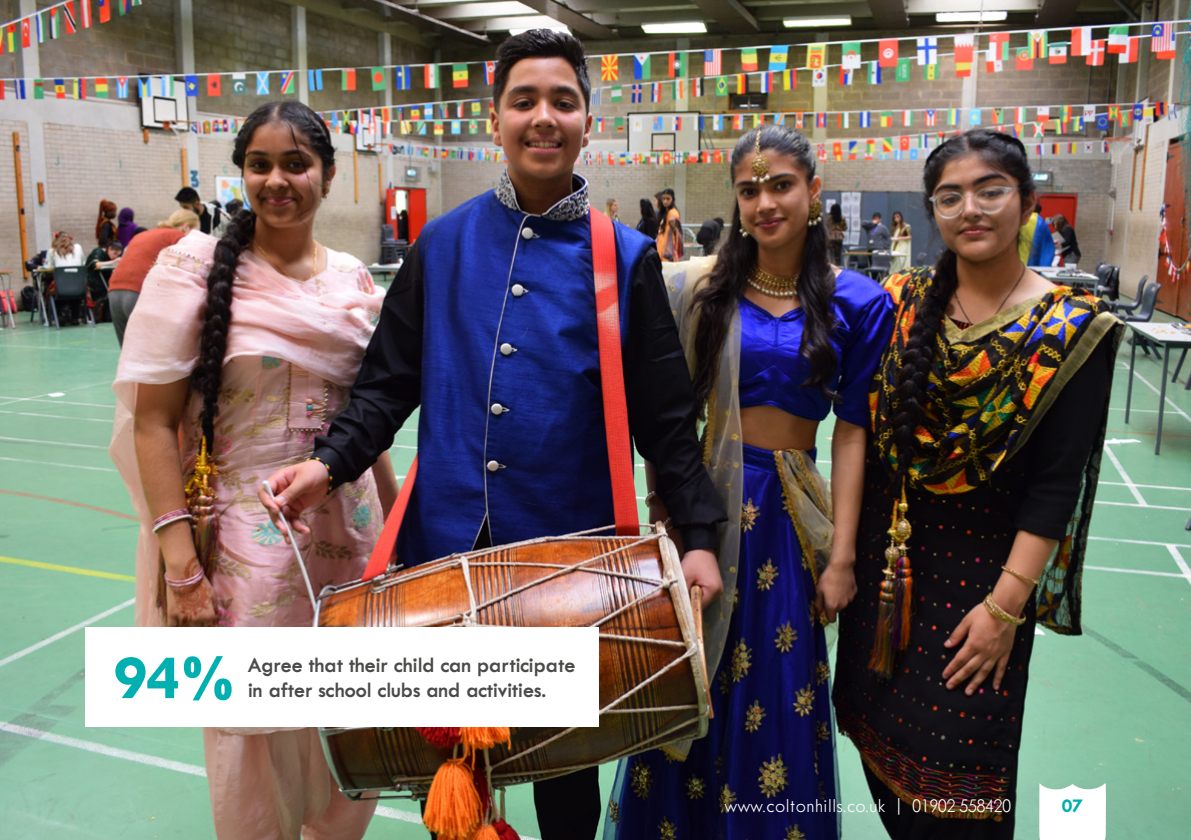
<style>
.page{position:relative;width:1191px;height:840px;background:#fff}
.page>*{position:absolute;margin:0;border:0;box-sizing:border-box;transform-origin:0 0}
.t1{font:700 64.8px "Tw Cen MT Std";color:#00b0b0}
.t2{font:600 22px "Tw Cen MT Std";color:#4a4a49}
.t3{font:300 20px "Tw Cen MT Std";color:#fff}
.t4{font:700 20px "Tw Cen MT Std";color:#00b0b0}
.s1{font-weight:800;font-stretch:condensed;font-size:62.6px}
</style>
<div class="page">
<img style="left:0;top:0;width:520px;height:839px">
<img style="left:520px;top:0;width:671px;height:839px">
<div style="left:85px;top:627px;width:513px;height:99px;background:#fff"></div>
<h1 class="t1" style="left:113px;top:642px;width:122px">94<span class="s1">%</span></h1>
<p class="t2" style="left:248px;top:652px;width:329px">Agree that their child can participate</p>
<p class="t2" style="left:248px;top:677px;width:300px">in after school clubs and activities.</p>
<p class="t3" style="left:724px;top:794px;width:288px">www.coltonhills.co.uk | 01902 558420</p>
<p class="t4" style="left:1062px;top:794px;width:23px">037</p>
</div>
